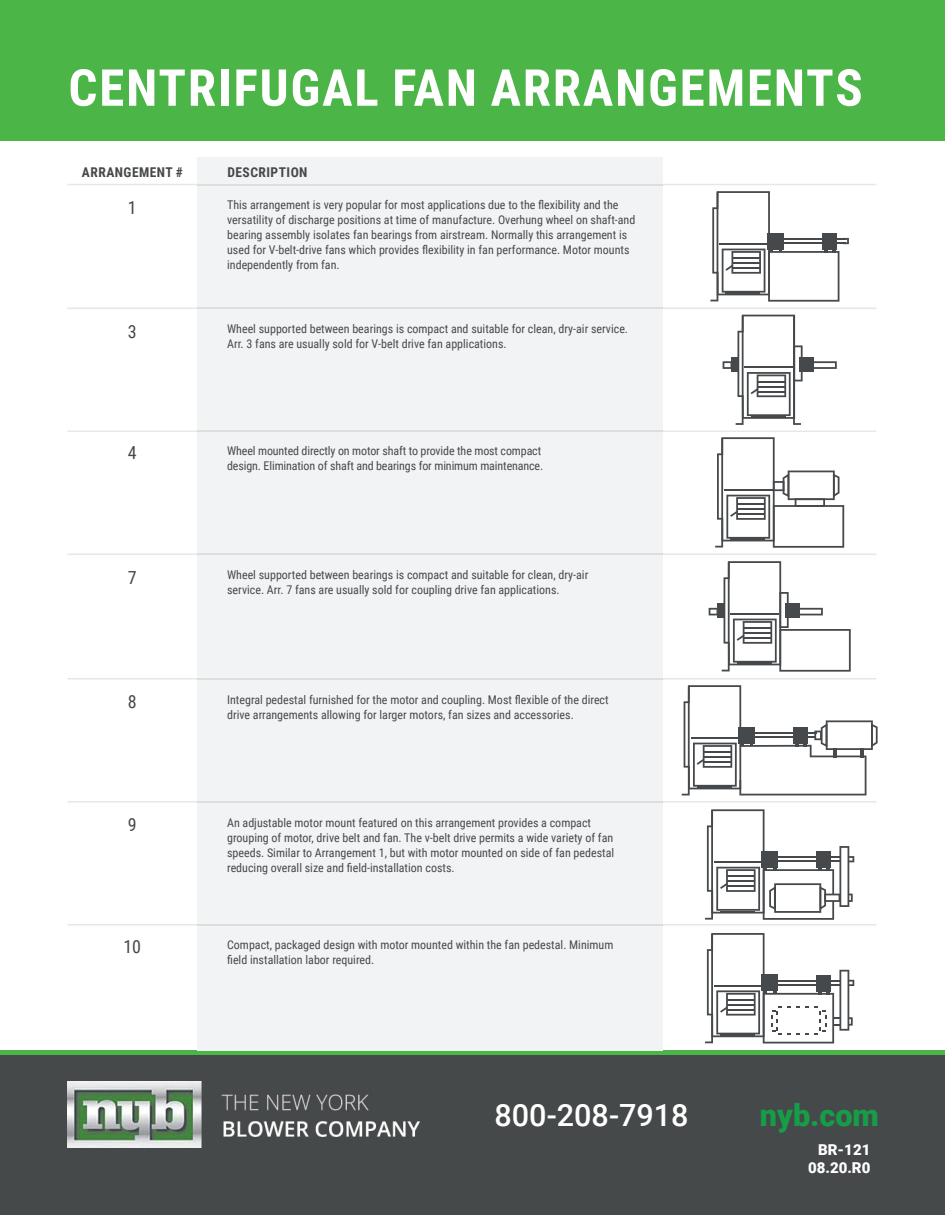
<style>
.page{position:relative;width:945px;height:1215px;background:#fff}
.page>*{position:absolute;margin:0;border:0;box-sizing:border-box;transform-origin:0 0}
.t1{font:700 51px "Roboto Condensed";letter-spacing:.035em;color:#fff}
.t2{font:500 30.6px "Roboto";color:#fff}
.t3{font:900 30.6px "Roboto";color:#169d48}
.t4{font:18px "Roboto Condensed";color:#46494a}
.t5{font:900 15px/18px "Roboto";color:#fff;text-align:right}
.t6{font:700 13.5px "Roboto Condensed";letter-spacing:.035em;color:#46494a}
.t7{font:12px/15px "Roboto Condensed";color:#46494a}
</style>
<div class="page">
<div style="left:0;top:1053px;width:945px;height:162px;background:#46494a"></div>
<img style="left:68px;top:1082px;width:352px;height:66px">
<div style="left:0;top:1050px;width:945px;height:5px;background:#4bb548"></div>
<div style="left:0;top:0;width:945px;height:141px;background:#4bb548"></div>
<div style="left:197px;top:157px;width:466px;height:893px;background:#f2f3f4"></div>
<hr style="left:663px;top:184px;width:213px;height:1px;background:#e6e7e7">
<hr style="left:67px;top:184px;width:130px;height:1px;background:#e6e7e7">
<hr style="left:197px;top:184px;width:466px;height:1px;background:#dedddd">
<hr style="left:663px;top:308px;width:213px;height:1px;background:#e6e7e7">
<hr style="left:68px;top:308px;width:129px;height:1px;background:#e6e7e7">
<hr style="left:197px;top:308px;width:466px;height:1px;background:#dedddd">
<hr style="left:663px;top:554px;width:213px;height:1px;background:#e6e7e7">
<hr style="left:67px;top:554px;width:130px;height:1px;background:#e6e7e7">
<hr style="left:197px;top:554px;width:466px;height:1px;background:#dedddd">
<hr style="left:663px;top:678px;width:213px;height:2px;background:#e6e7e7">
<hr style="left:67px;top:678px;width:130px;height:2px;background:#e6e7e7">
<hr style="left:197px;top:678px;width:466px;height:2px;background:#dedddd">
<hr style="left:663px;top:801px;width:213px;height:2px;background:#e6e7e7">
<hr style="left:67px;top:801px;width:130px;height:2px;background:#e6e7e7">
<hr style="left:197px;top:801px;width:466px;height:2px;background:#dedddd">
<hr style="left:663px;top:924px;width:213px;height:2px;background:#e6e7e7">
<hr style="left:68px;top:924px;width:129px;height:2px;background:#e6e7e7">
<hr style="left:197px;top:924px;width:466px;height:2px;background:#dedddd">
<hr style="left:663px;top:431px;width:213px;height:1px;background:#e6e7e7">
<hr style="left:68px;top:431px;width:129px;height:1px;background:#e6e7e7">
<hr style="left:197px;top:431px;width:466px;height:1px;background:#dedddd">
<div style="left:799px;top:357px;width:15px;height:14px;background:#46494b"></div>
<svg style="left:814px;top:361px;width:23px;height:8px"></svg>
<svg style="left:723px;top:315px;width:80px;height:110px"></svg>
<svg style="left:709px;top:561px;width:142px;height:111px"></svg>
<svg style="left:715px;top:437px;width:129px;height:111px"></svg>
<svg style="left:682px;top:685px;width:196px;height:110px"></svg>
<svg style="left:705px;top:809px;width:149px;height:111px"></svg>
<svg style="left:705px;top:933px;width:149px;height:110px"></svg>
<svg style="left:710px;top:191px;width:139px;height:111px"></svg>
<h1 class="t1" style="left:68px;top:52px;width:796px">CENTRIFUGAL FAN ARRANGEMENTS</h1>
<p class="t6" style="left:82px;top:162px;width:102px">ARRANGEMENT #</p>
<p class="t6" style="left:227px;top:162px;width:82px">DESCRIPTION</p>
<h3 class="t4" style="left:128px;top:195px;width:10px">1</h3>
<p class="t7" style="left:227px;top:197px;width:410px">This arrangement is very popular for most applications due to the flexibility and the versatility of discharge positions at time of manufacture. Overhung wheel on shaft-and bearing assembly isolates fan bearings from airstream. Normally this arrangement is used for V-belt-drive fans which provides flexibility in fan performance. Motor mounts independently from fan.</p>
<h3 class="t4" style="left:128px;top:319px;width:10px">3</h3>
<p class="t7" style="left:227px;top:321px;width:402px">Wheel supported between bearings is compact and suitable for clean, dry-air service.<br>Arr. 3 fans are usually sold for V-belt drive fan applications.</p>
<h3 class="t4" style="left:128px;top:440px;width:10px">4</h3>
<p class="t7" style="left:227px;top:442px;width:318px">Wheel mounted directly on motor shaft to provide the most compact design. Elimination of shaft and bearings for minimum maintenance.</p>
<h3 class="t4" style="left:128px;top:565px;width:10px">7</h3>
<p class="t7" style="left:227px;top:567px;width:363px">Wheel supported between bearings is compact and suitable for clean, dry-air service. Arr. 7 fans are usually sold for coupling drive fan applications.</p>
<h3 class="t4" style="left:128px;top:689px;width:10px">8</h3>
<p class="t7" style="left:227px;top:691px;width:383px">Integral pedestal furnished for the motor and coupling. Most flexible of the direct drive arrangements allowing for larger motors, fan sizes and accessories.</p>
<h3 class="t4" style="left:128px;top:812px;width:10px">9</h3>
<p class="t7" style="left:227px;top:814px;width:389px">An adjustable motor mount featured on this arrangement provides a compact grouping of motor, drive belt and fan. The v-belt drive permits a wide variety of fan speeds. Similar to Arrangement 1, but with motor mounted on side of fan pedestal reducing overall size and field-installation costs.</p>
<h3 class="t4" style="left:123px;top:934px;width:19px">10</h3>
<p class="t7" style="left:227px;top:937px;width:388px">Compact, packaged design with motor mounted within the fan pedestal. Minimum field installation labor required.</p>
<h2 class="t2" style="left:495px;top:1093px;width:196px">800-208-7918</h2>
<h2 class="t3" style="left:760px;top:1093px;width:121px">nyb.com</h2>
<p class="t5" style="left:808px;top:1140px;width:64px">BR-121<br>08.20.R0</p>
</div>
